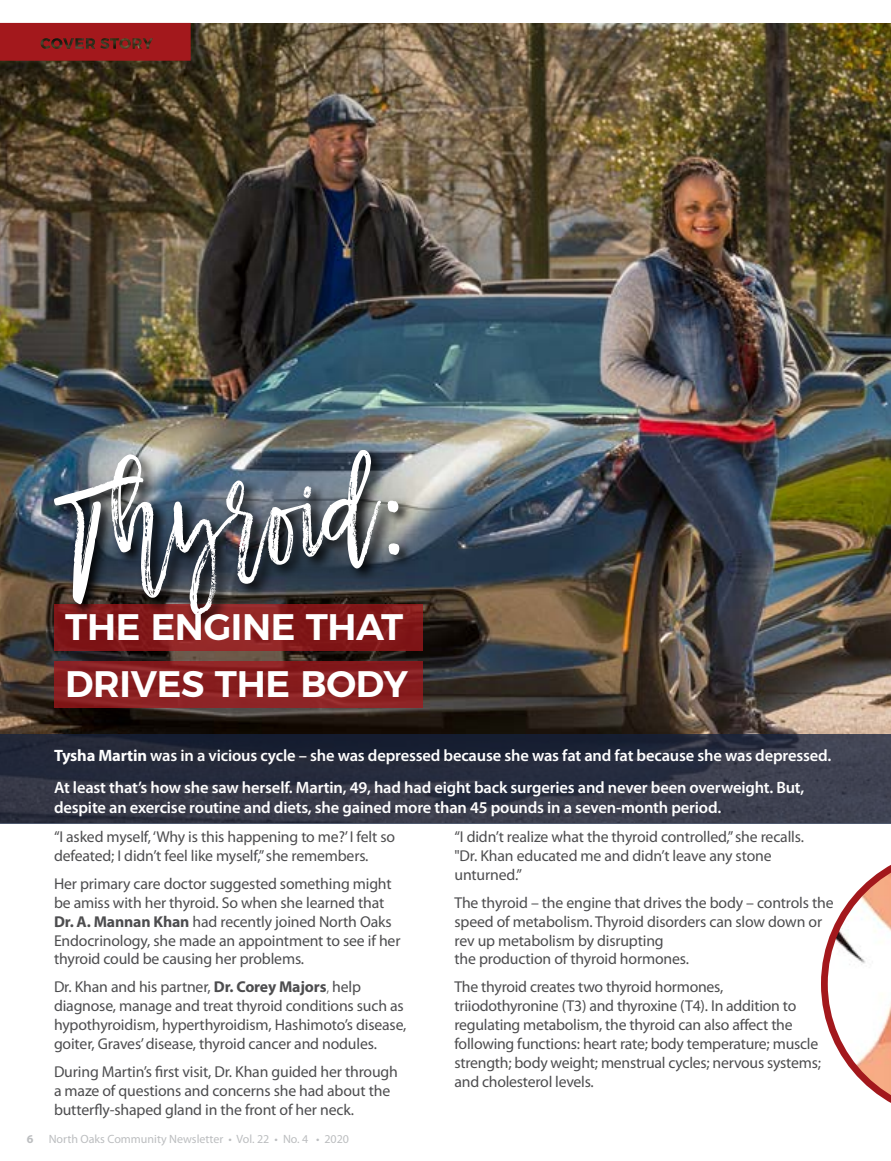
<style>
.page{position:relative;width:891px;height:1161px;background:#fff}
.page>*{position:absolute;margin:0;border:0;box-sizing:border-box;transform-origin:0 0}
.t1{font:157.65px "Mustache Brush Script";color:#fff}
.t2{font:600 36.9px/56.8px "Montserrat";letter-spacing:-.01em;color:#fff}
.t3{font:600 16.5px/31.8px "Myriad Pro";letter-spacing:-.01em;color:#fff}
.t4{font:15.75px/18.9px "Myriad Pro";letter-spacing:-.01em;color:#4d4d4f}
.t5{font:12px "Myriad Pro";color:#bcbec0}
.t6{font:700 12px "Myriad Pro";color:#bcbec0}
.s1{font-weight:700}
.s2{font-weight:300}
</style>
<div class="page">
<img style="left:0;top:23px;width:891px;height:711px">
<svg style="left:0;top:734px;width:891px;height:90px;background:#2e3343"></svg>
<svg style="left:821px;top:865px;width:70px;height:238px"></svg>
<svg style="left:0;top:23px;width:191px;height:38px;background:#991a1c"></svg>
<svg style="left:54px;top:605px;width:368px;height:46px;background:#851b1c"></svg>
<img style="left:51px;top:446px;width:364px;height:183px">
<div style="left:54px;top:662px;width:368px;height:46px;background:#891f20"></div>
<h1 class="t1" style="left:54px;top:452px;width:352px;rotate:-5deg">Thyroid:</h1>
<h2 class="t2" style="left:65px;top:596px;width:345px">THE ENGINE THAT<br>DRIVES THE BODY</h2>
<p class="t3" style="left:54px;top:740px;width:779px"><span class="s1">Tysha Martin</span> was in a vicious cycle – she was depressed because she was fat and fat because she was depressed.<br>At least that’s how she saw herself. Martin, 49, had had eight back surgeries and never been overweight. But,</p>
<p class="t3" style="left:54px;top:792px;width:669px">despite an exercise routine and diets, she gained more than 45 pounds in a seven-month period.</p>
<p class="t4" style="left:54px;top:828px;width:343px">“I asked myself, ‘Why is this happening to me?’ I felt so defeated; I didn’t feel like myself,” she remembers.</p>
<p class="t4" style="left:54px;top:874px;width:348px">Her primary care doctor suggested something might be amiss with her thyroid. So when she learned that <span class="s1">Dr. A. Mannan Khan</span> had recently joined North Oaks Endocrinology, she made an appointment to see if her thyroid could be causing her problems.</p>
<p class="t4" style="left:54px;top:978px;width:354px">Dr. Khan and his partner, <span class="s1">Dr. Corey Majors</span><span class="s2">,</span> help diagnose, manage and treat thyroid conditions such as hypothyroidism, hyperthyroidism, Hashimoto’s disease, goiter, Graves’ disease, thyroid cancer and nodules.</p>
<p class="t4" style="left:54px;top:1062px;width:345px">During Martin’s first visit, Dr. Khan guided her through a maze of questions and concerns she had about the butterfly-shaped gland in the front of her neck.</p>
<p class="t4" style="left:455px;top:828px;width:351px">“I didn’t realize what the thyroid controlled,” she recalls. "Dr. Khan educated me and didn’t leave any stone unturned.”</p>
<p class="t4" style="left:455px;top:893px;width:381px">The thyroid – the engine that drives the body – controls the speed of metabolism. Thyroid disorders can slow down or rev up metabolism by disrupting<br>the production of thyroid hormones.</p>
<p class="t4" style="left:455px;top:978px;width:368px">The thyroid creates two thyroid hormones, triiodothyronine (T3) and thyroxine (T4). In addition to regulating metabolism, the thyroid can also affect the following functions: heart rate; body temperature; muscle strength; body weight; menstrual cycles; nervous systems; and cholesterol levels.</p>
<p class="t6" style="left:27px;top:1133px;width:8px">6</p>
<p class="t5" style="left:49px;top:1133px;width:302px">North Oaks Community Newsletter • Vol. 22 • No. 4 • 2020</p>
</div>
